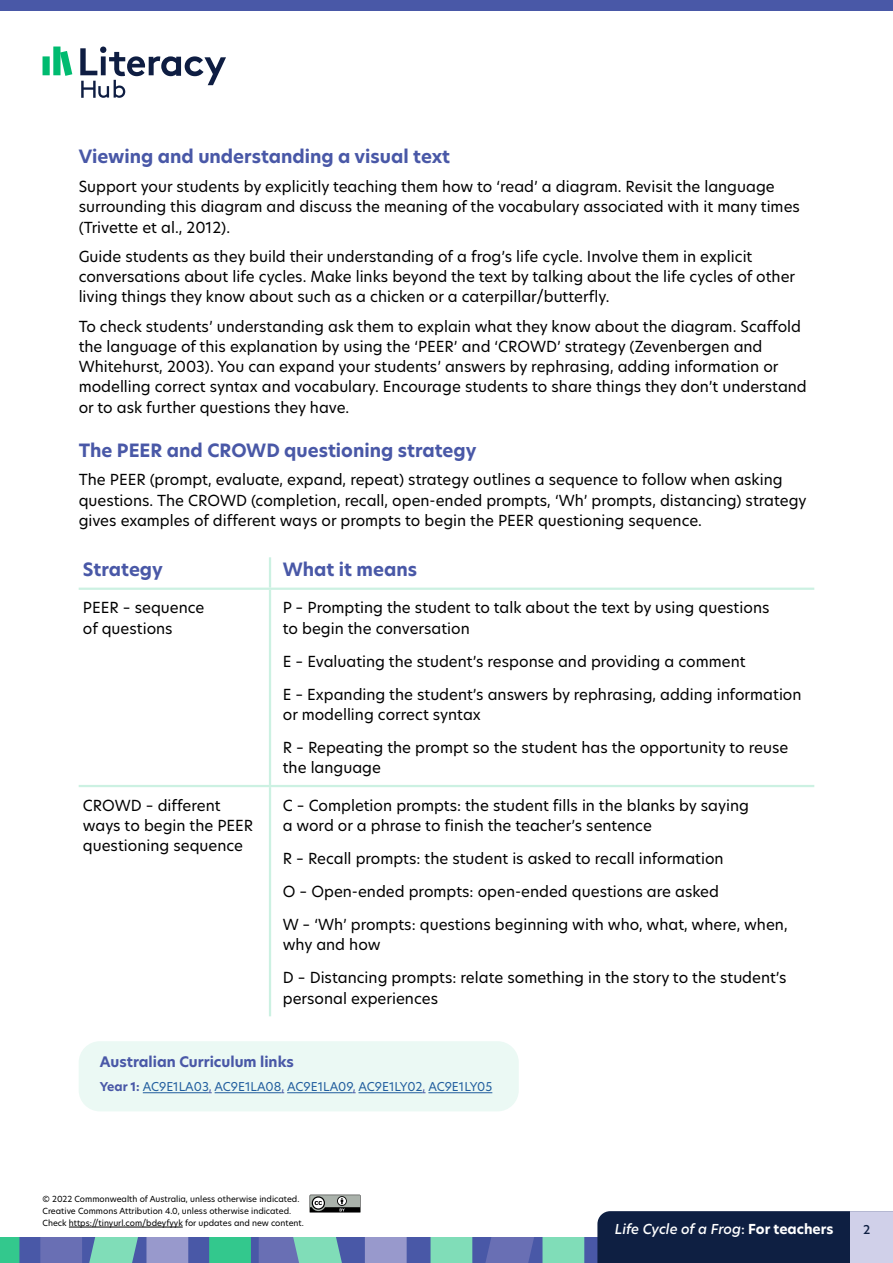
<style>
.page{position:relative;width:893px;height:1263px;background:#fff}
.page>*{position:absolute;margin:0;border:0;box-sizing:border-box;transform-origin:0 0}
.t1{font:700 18px "New Hero";color:#4958a7}
.t2{font:15px/20.2px "New Hero";color:#000}
.t3{font:700 14.25px "New Hero";color:#4958a7}
.t4{font:italic 500 13.5px "New Hero";letter-spacing:-.01em;color:#fff}
.t5{font:12px "New Hero";color:#215e9e}
.t6{font:500 12px "New Hero";color:#0e1f42}
.t7{font:8.25px/12px "New Hero";color:#000}
.s1{font-weight:700;color:#4958a7}
.s2{color:#4958a7}
.s3{font-style:normal}
.s4{font-weight:700;font-style:normal}
</style>
<div class="page">
<div style="left:0;top:1237px;width:893px;height:26px;background:#4958a7"></div>
<svg style="left:0;top:1237px;width:19px;height:26px"></svg>
<svg style="left:209px;top:1237px;width:42px;height:26px"></svg>
<svg style="left:40px;top:1237px;width:148px;height:26px;background:#7897b9"></svg>
<svg style="left:259px;top:1237px;width:148px;height:26px"></svg>
<svg style="left:431px;top:1237px;width:153px;height:26px"></svg>
<div style="left:0;top:0;width:893px;height:11px;background:#4958a7"></div>
<svg style="left:80px;top:47px;width:146px;height:51px"></svg>
<svg style="left:43px;top:47px;width:29px;height:29px"></svg>
<div style="left:597px;top:1211px;width:253px;height:52px;background:#0e1f42"></div>
<div style="left:850px;top:1211px;width:43px;height:52px;background:#d0d0e9"></div>
<div style="left:79px;top:1041px;width:440px;height:70px;background:#ebf9f4;border-radius:21px"></div>
<hr style="left:428px;top:1092px;width:64px;height:1px;background:#215e9e">
<hr style="left:358px;top:1092px;width:65px;height:1px;background:#215e9e">
<hr style="left:287px;top:1092px;width:66px;height:1px;background:#215e9e">
<hr style="left:215px;top:1092px;width:66px;height:1px;background:#215e9e">
<hr style="left:143px;top:1092px;width:66px;height:1px;background:#215e9e">
<hr style="left:269px;top:557px;width:2px;height:31px;background:#ccf1e2">
<hr style="left:79px;top:588px;width:191px;height:2px;background:#ccf1e2">
<hr style="left:270px;top:588px;width:544px;height:2px;background:#ccf1e2">
<hr style="left:269px;top:590px;width:2px;height:195px;background:#ccf1e2">
<hr style="left:79px;top:785px;width:191px;height:2px;background:#ccf1e2">
<hr style="left:270px;top:785px;width:544px;height:2px;background:#ccf1e2">
<hr style="left:269px;top:787px;width:2px;height:229px;background:#ccf1e2">
<hr style="left:69px;top:1227px;width:114px;height:1px;background:#000">
<svg style="left:310px;top:1195px;width:51px;height:18px"></svg>
<p class="t1" style="left:79px;top:144px;width:373px">Viewing and understanding a visual text</p>
<p class="t2" style="left:79px;top:176px;width:723px">Support your students by explicitly teaching them how to ‘read’ a diagram. Revisit the language surrounding this diagram and discuss the meaning of the vocabulary associated with it many times (Trivette et al., 2012).</p>
<p class="t2" style="left:79px;top:246px;width:718px">Guide students as they build their understanding of a frog’s life cycle. Involve them in explicit conversations about life cycles. Make links beyond the text by talking about the life cycles of other living things they know about such as a chicken or a caterpillar/butterfy.</p>
<p class="t2" style="left:79px;top:316px;width:730px">To check students’ understanding ask them to explain what they know about the diagram. Scaffold the language of this explanation by using the ‘PEER’ and ‘CROWD’ strategy (Zevenbergen and Whitehurst, 2003). You can expand your students’ answers by rephrasing, adding information or modelling correct syntax and vocabulary. Encourage students to share things they don’t understand or to ask further questions they have.</p>
<p class="t1" style="left:79px;top:438px;width:399px">The PEER and CROWD questioning strategy</p>
<p class="t2" style="left:79px;top:469px;width:729px">The PEER (prompt, evaluate, expand, repeat) strategy outlines a sequence to follow when asking questions. The CROWD (completion, recall, open-ended prompts, ‘Wh’ prompts, distancing) strategy gives examples of different ways or prompts to begin the PEER questioning sequence.</p>
<p class="t1" style="left:83px;top:557px;width:81px">Strategy</p>
<p class="t1" style="left:283px;top:557px;width:136px">What it means</p>
<p class="t2" style="left:83px;top:598px;width:123px">PEER – sequence</p>
<p class="t2" style="left:283px;top:598px;width:488px">P – Prompting the student to talk about the text by using questions</p>
<p class="t2" style="left:83px;top:618px;width:91px">of questions</p>
<p class="t2" style="left:283px;top:618px;width:189px">to begin the conversation</p>
<p class="t2" style="left:283px;top:651px;width:464px">E – Evaluating the student’s response and providing a comment</p>
<p class="t2" style="left:283px;top:684px;width:520px">E – Expanding the student’s answers by rephrasing, adding information or modelling correct syntax</p>
<p class="t2" style="left:283px;top:737px;width:507px">R – Repeating the prompt so the student has the opportunity to reuse the language</p>
<p class="t2" style="left:83px;top:795px;width:139px">CROWD – different</p>
<p class="t2" style="left:283px;top:795px;width:468px">C – Completion prompts: the student flls in the blanks by saying</p>
<p class="t2" style="left:83px;top:815px;width:172px">ways to begin the PEER</p>
<p class="t2" style="left:283px;top:815px;width:371px">a word or a phrase to fnish the teacher’s sentence</p>
<p class="t2" style="left:83px;top:835px;width:162px">questioning sequence</p>
<p class="t2" style="left:283px;top:848px;width:442px">R – Recall prompts: the student is asked to recall information</p>
<p class="t2" style="left:283px;top:881px;width:438px">O – Open-ended prompts: open-ended questions are asked</p>
<p class="t2" style="left:283px;top:914px;width:506px">W – ‘Wh’ prompts: questions beginning with who, what, where, when, why and how</p>
<p class="t2" style="left:283px;top:967px;width:505px">D – Distancing prompts: relate something in the story to the student’s personal experiences</p>
<p class="t3" style="left:100px;top:1052px;width:195px">Australian Curriculum links</p>
<p class="t5" style="left:100px;top:1079px;width:394px"><span class="s1">Year 1:</span> AC9E1LA03<span class="s2">,</span> AC9E1LA08<span class="s2">,</span> AC9E1LA09<span class="s2">,</span> AC9E1LY02<span class="s2">,</span> AC9E1LY05</p>
<p class="t7" style="left:43px;top:1193px;width:263px">© 2022 Commonwealth of Australia, unless otherwise indicated.<br>Creative Commons Attribution 4.0, unless otherwise indicated.<br>Check https://tinyurl.com/bdeyfyyk for updates and new content.</p>
<p class="t4" style="left:615px;top:1220px;width:220px">Life Cycle of a Frog<span class="s3">:</span> <span class="s4">For teachers</span></p>
<p class="t6" style="left:863px;top:1221px;width:9px">2</p>
</div>
